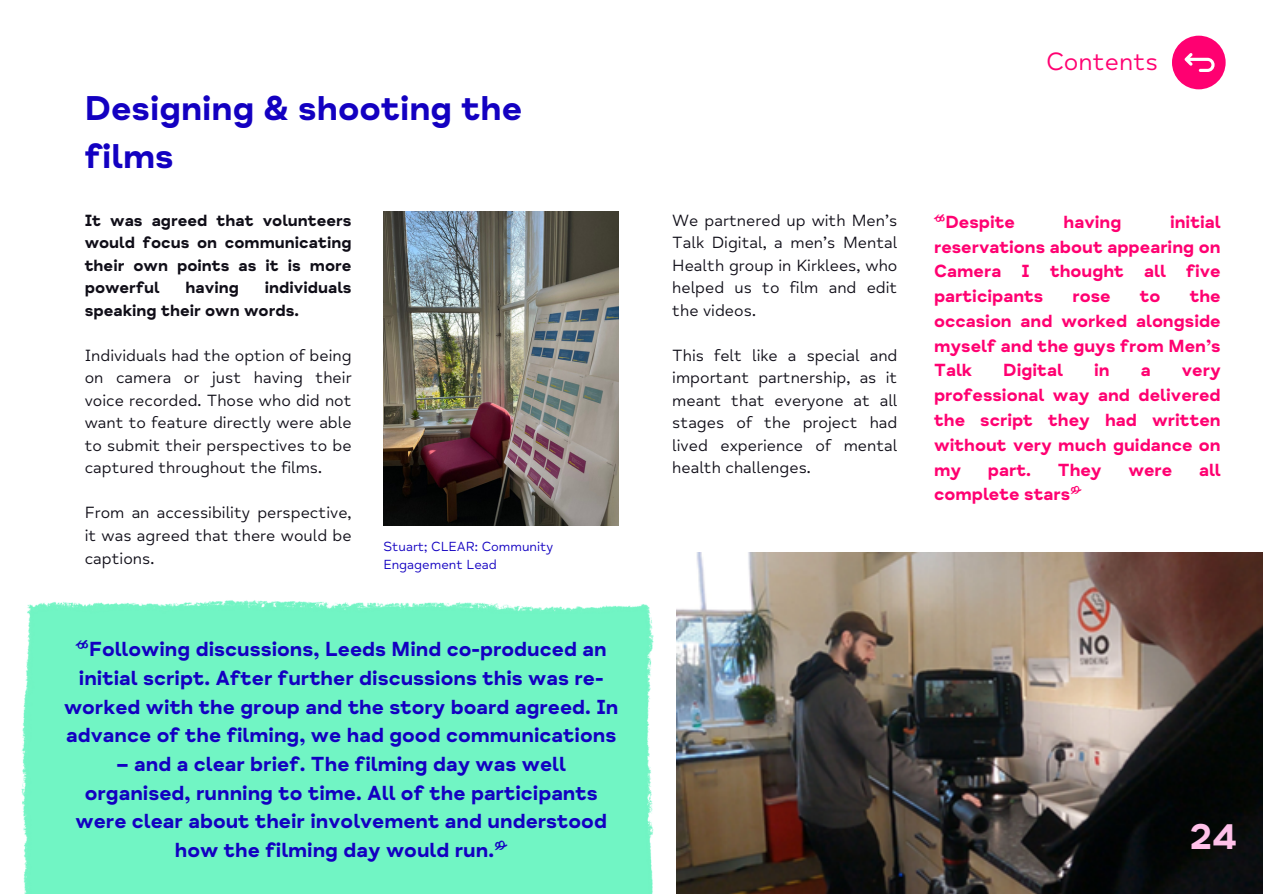
<style>
.page{position:relative;width:1263px;height:894px;background:#fff}
.page>*{position:absolute;margin:0;border:0;box-sizing:border-box;transform-origin:0 0}
.t1{font:36.45px "Mind Meridian Display";color:#fec1e9}
.t2{font:35.25px/48.3px "Mind Meridian Display";color:#1300c1}
.t3{font:25.5px "Mind Meridian";color:#ff0071}
.t4{font:20.85px/28.7px "Mind Meridian Display";color:#1300c1;text-align:center}
.t5{font:18px/24.8px "Mind Meridian Display";color:#ff0071;text-align:justify}
.t6{font:16.65px/22.5px "Mind Meridian";color:#100e18;text-align:justify}
.t7{font:16.65px/22.5px "Mind Meridian Display";color:#100e18;text-align:justify}
.t8{font:13.5px/18px "Mind Meridian";color:#1300c1}
</style>
<div class="page">
<img style="left:383px;top:211px;width:235px;height:314px">
<svg style="left:1172px;top:36px;width:54px;height:53px"></svg>
<div style="left:21px;top:600px;width:633px;height:293px;background:#71f5c4"></div>
<img style="left:676px;top:552px;width:587px;height:341px">
<h2 class="t2" style="left:85px;top:84px;width:439px">Designing &amp; shooting the films</h2>
<p class="t7" style="left:85px;top:209px;width:268px">It was agreed that volunteers would focus on communicating their own points as it is more powerful</p>
<p class="t7" style="left:85px;top:277px;width:268px;text-indent:180px">individuals speaking their own words.</p>
<p class="t6" style="left:85px;top:344px;width:268px">Individuals had the option of being on camera or just having their voice recorded. Those who did not want to feature directly were able to submit their perspectives to be captured throughout the films.</p>
<p class="t6" style="left:85px;top:502px;width:268px">From an accessibility perspective, it was agreed that there would be captions.</p>
<p class="t7" style="left:186px;top:277px;width:55px">having</p>
<p class="t8" style="left:383px;top:537px;width:171px">Stuart; CLEAR: Community<br>Engagement Lead</p>
<p class="t4" style="left:64px;top:635px;width:556px">“Following discussions, Leeds Mind co-produced an initial script. After further discussions this was re&shy;worked with the group and the story board agreed. In advance of the filming, we had good communications</p>
<p class="t4" style="left:76px;top:749px;width:533px">– and a clear brief. The filming day was well organised, running to time. All of the participants were clear about their involvement and understood how the filming day would run.”</p>
<h3 class="t3" style="left:1046px;top:46px;width:114px">Contents</h3>
<p class="t6" style="left:672px;top:209px;width:227px">We partnered up with Men’s Talk Digital, a men’s Mental Health group in Kirklees, who helped us to film and edit the videos.</p>
<p class="t6" style="left:672px;top:344px;width:227px">This felt like a special and important partnership, as it meant that everyone at all stages of the project had lived experience of mental health challenges.</p>
<p class="t5" style="left:934px;top:210px;width:82px">“Despite</p>
<p class="t5" style="left:1063px;top:210px;width:59px">having</p>
<p class="t5" style="left:934px;top:210px;width:288px;text-indent:236px">initial reservations about appearing on Camera I thought all five participants</p>
<p class="t5" style="left:934px;top:284px;width:288px;text-indent:256px">the occasion and worked alongside myself and the guys from Men’s Talk</p>
<p class="t5" style="left:1072px;top:284px;width:40px">rose</p>
<p class="t5" style="left:1140px;top:284px;width:22px">to</p>
<p class="t5" style="left:1003px;top:358px;width:61px">Digital</p>
<p class="t5" style="left:1094px;top:358px;width:17px">in</p>
<p class="t5" style="left:1141px;top:358px;width:12px">a</p>
<p class="t5" style="left:934px;top:358px;width:288px;text-indent:248px">very professional way and delivered the script they had written without very much guidance on my</p>
<p class="t5" style="left:988px;top:457px;width:45px">part.</p>
<p class="t5" style="left:1058px;top:457px;width:46px">They</p>
<p class="t5" style="left:1128px;top:457px;width:45px">were</p>
<p class="t5" style="left:1199px;top:457px;width:23px">all</p>
<p class="t5" style="left:934px;top:482px;width:149px">complete stars”</p>
<h1 class="t1" style="left:1189px;top:815px;width:49px">24</h1>
</div>
